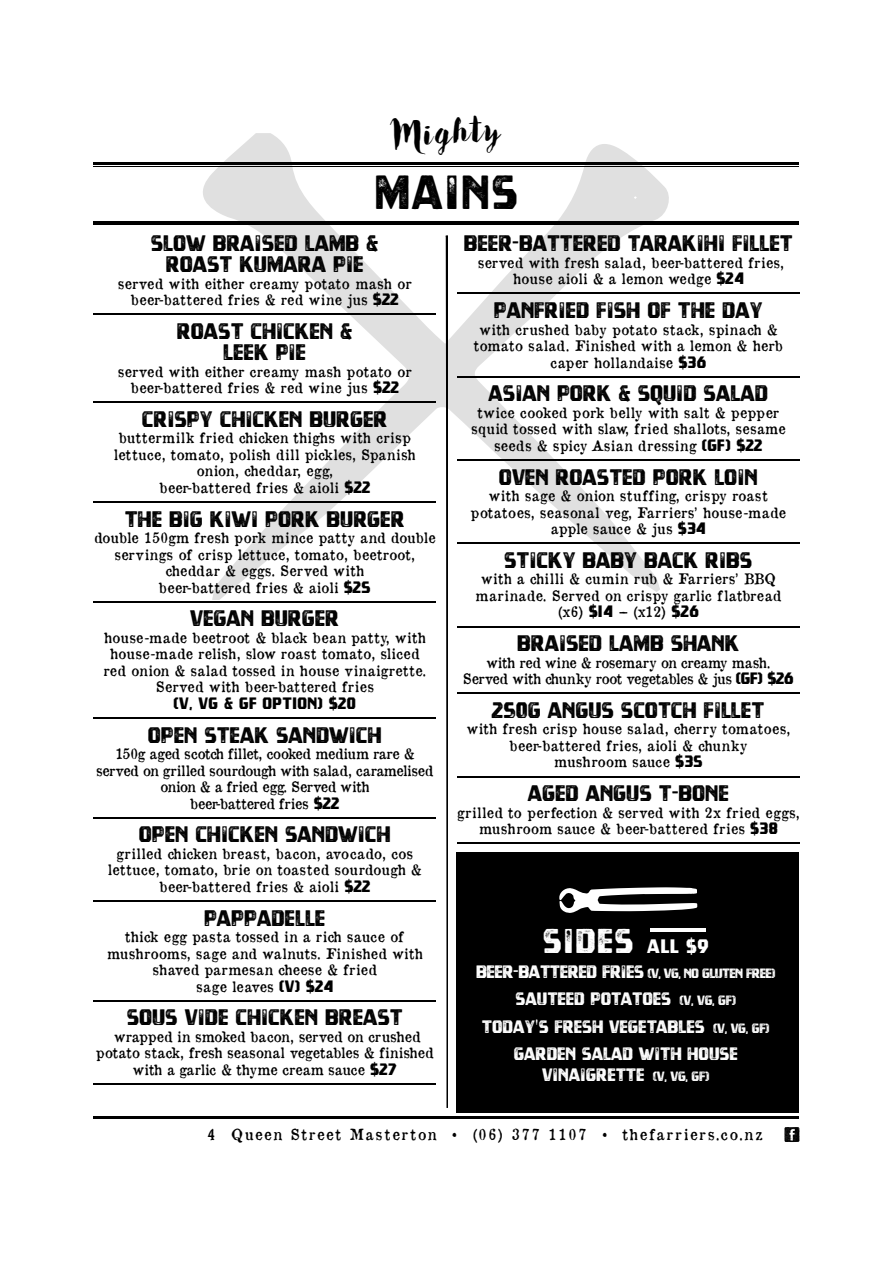
<style>
.page{position:relative;width:893px;height:1263px;background:#fff}
.page>*{position:absolute;margin:0;border:0;box-sizing:border-box;transform-origin:0 0}
.t1{font:48px "Tradesmith Stamp";letter-spacing:.04em;color:#000}
.t2{font:43.5px "Bakery";color:#000}
.t3{font:34.5px "Tradesmith Stamp";letter-spacing:.04em;color:#fff}
.t4{font:22.5px/21px "Tradesmith Stamp";color:#000;text-align:center}
.t5{font:18px/27.5px "Tradesmith Stamp";color:#fff;text-align:center}
.t6{font:16.5px "Tradesmith";letter-spacing:.025em;color:#000}
.t7{font:15px "Old Newspaper Types";letter-spacing:.1em;color:#000}
.t8{font:14.25px/16.5px "Old Newspaper Types";letter-spacing:.01em;color:#000;text-align:center}
.t9{font:14.25px/16.5px "Old Newspaper Types";letter-spacing:.03em;color:#000;text-align:center}
.t10{font:14.25px/16.5px "Old Newspaper Types";letter-spacing:-.03em;color:#000;text-align:center}
.t11{font:14.25px/16.5px "Old Newspaper Types";letter-spacing:-.01em;color:#000;text-align:center}
.t12{font:13.5px "Tradesmith Stamp";letter-spacing:-.04em;color:#fff}
.s1{font-family:"Tradesmith";font-size:16.5px}
.s2{font-family:"Tradesmith";font-size:19.5px}
.s3{font-size:18px}
.s4{font-size:13.5px}
.s5{font-family:"Old Newspaper Types"}
</style>
<div class="page">
<svg style="left:201px;top:133px;width:469px;height:467px"></svg>
<div style="left:456px;top:852px;width:343px;height:260px;background:#000"></div>
<hr style="left:94px;top:162px;width:705px;height:2px;background:#000">
<hr style="left:94px;top:166px;width:705px;height:1px;background:#000">
<hr style="left:94px;top:222px;width:705px;height:3px;background:#000">
<hr style="left:94px;top:314px;width:342px;height:1px;background:#000">
<hr style="left:94px;top:401px;width:342px;height:2px;background:#000">
<hr style="left:94px;top:501px;width:342px;height:2px;background:#000">
<hr style="left:94px;top:601px;width:342px;height:1px;background:#000">
<hr style="left:94px;top:717px;width:342px;height:2px;background:#000">
<hr style="left:94px;top:817px;width:342px;height:1px;background:#000">
<hr style="left:94px;top:900px;width:342px;height:2px;background:#000">
<hr style="left:94px;top:1000px;width:342px;height:1px;background:#000">
<hr style="left:94px;top:1083px;width:342px;height:2px;background:#000">
<hr style="left:457px;top:293px;width:342px;height:1px;background:#000">
<hr style="left:457px;top:376px;width:342px;height:1px;background:#000">
<hr style="left:457px;top:459px;width:342px;height:2px;background:#000">
<hr style="left:457px;top:542px;width:342px;height:2px;background:#000">
<hr style="left:457px;top:626px;width:342px;height:1px;background:#000">
<hr style="left:457px;top:692px;width:342px;height:2px;background:#000">
<hr style="left:457px;top:776px;width:342px;height:1px;background:#000">
<hr style="left:457px;top:842px;width:342px;height:2px;background:#000">
<svg style="left:446px;top:235px;width:2px;height:873px"></svg>
<hr style="left:94px;top:1116px;width:705px;height:1px;background:#000">
<hr style="left:94px;top:1118px;width:705px;height:1px;background:#000">
<svg style="left:559px;top:887px;width:138px;height:26px"></svg>
<svg style="left:784px;top:1127px;width:15px;height:15px"></svg>
<hr style="left:651px;top:928px;width:55px;height:3px;background:#fff">
<h2 class="t2" style="left:391px;top:107px;width:107px;rotate:-4deg">Mighty</h2>
<h1 class="t1" style="left:375px;top:169px;width:145px">MAINS</h1>
<h3 class="t4" style="left:151px;top:234px;width:229px">SLOW BRAISED LAMB &amp;<br>ROAST KUMARA PIE</h3>
<p class="t8" style="left:118px;top:275px;width:295px">served with either creamy potato mash or beer-battered fries &amp; red wine jus <span class="s1">$22</span></p>
<h3 class="t4" style="left:177px;top:321px;width:177px">ROAST CHICKEN &amp;<br>LEEK PIE</h3>
<p class="t8" style="left:118px;top:363px;width:295px">served with either creamy mash potato or beer-battered fries &amp; red wine jus <span class="s1">$22</span></p>
<h3 class="t4" style="left:142px;top:409px;width:247px">CRISPY CHICKEN BURGER</h3>
<p class="t8" style="left:114px;top:429px;width:303px">buttermilk fried chicken thighs with crisp lettuce, tomato, polish dill pickles, Spanish onion, cheddar, egg,<br>beer-battered fries &amp; aioli <span class="s1">$22</span></p>
<h3 class="t4" style="left:125px;top:509px;width:281px">THE BIG KIWI PORK BURGER</h3>
<p class="t8" style="left:94px;top:529px;width:343px">double 150gm fresh pork mince patty and double servings of crisp lettuce, tomato, beetroot, cheddar &amp; eggs. Served with<br>beer-battered fries &amp; aioli <span class="s1">$25</span></p>
<h3 class="t4" style="left:190px;top:609px;width:150px">VEGAN BURGER</h3>
<p class="t8" style="left:103px;top:629px;width:324px">house-made beetroot &amp; black bean patty, with house-made relish, slow roast tomato, sliced red onion &amp; salad tossed in house vinaigrette.<br>Served with beer-battered fries</p>
<p class="t6" style="left:174px;top:695px;width:184px">(V, VG &amp; GF OPTION) $20</p>
<h3 class="t4" style="left:148px;top:725px;width:235px">OPEN STEAK SANDWICH</h3>
<p class="t10" style="left:96px;top:745px;width:338px">150g aged scotch fillet, cooked medium rare &amp; served on grilled sourdough with salad, caramelised onion &amp; a fried egg. Served with<br>beer-battered fries <span class="s1">$22</span></p>
<h3 class="t4" style="left:139px;top:825px;width:253px">OPEN CHICKEN SANDWICH</h3>
<p class="t8" style="left:108px;top:845px;width:315px">grilled chicken breast, bacon, avocado, cos lettuce, tomato, brie on toasted sourdough &amp; beer-battered fries &amp; aioli <span class="s1">$22</span></p>
<h3 class="t4" style="left:204px;top:908px;width:123px">PAPPADELLE</h3>
<p class="t8" style="left:107px;top:928px;width:318px">thick egg pasta tossed in a rich sauce of mushrooms, sage and walnuts. Finished with shaved parmesan cheese &amp; fried<br>sage leaves <span class="s1">(V) $24</span></p>
<h3 class="t4" style="left:127px;top:1008px;width:278px">SOUS VIDE CHICKEN BREAST</h3>
<p class="t11" style="left:96px;top:1028px;width:339px">wrapped in smoked bacon, served on crushed potato stack, fresh seasonal vegetables &amp; finished with a garlic &amp; thyme cream sauce <span class="s1">$27</span></p>
<h3 class="t4" style="left:464px;top:234px;width:330px">BEER-BATTERED TARAKIHI FILLET</h3>
<p class="t8" style="left:478px;top:254px;width:307px">served with fresh salad, beer-battered fries, house aioli &amp; a lemon wedge <span class="s1">$24</span></p>
<h3 class="t4" style="left:494px;top:300px;width:270px">PANFRIED FISH OF THE DAY</h3>
<p class="t9" style="left:474px;top:321px;width:310px">with crushed baby potato stack, spinach &amp; tomato salad. Finished with a lemon &amp; herb caper hollandaise <span class="s1">$36</span></p>
<h3 class="t4" style="left:489px;top:384px;width:281px">ASIAN PORK &amp; SQUID SALAD</h3>
<p class="t8" style="left:471px;top:404px;width:316px">twice cooked pork belly with salt &amp; pepper squid tossed with slaw, fried shallots, sesame seeds &amp; spicy Asian dressing <span class="s1">(GF) $22</span></p>
<h3 class="t4" style="left:499px;top:467px;width:260px">OVEN ROASTED PORK LOIN</h3>
<p class="t9" style="left:471px;top:487px;width:317px">with sage &amp; onion stuffing, crispy roast potatoes, seasonal veg, Farriers’ house-made apple sauce &amp; jus <span class="s1">$34</span></p>
<h3 class="t4" style="left:504px;top:550px;width:250px">STICKY BABY BACK RIBS</h3>
<p class="t9" style="left:475px;top:570px;width:308px">with a chilli &amp; cumin rub &amp; Farriers’ BBQ marinade. Served on crispy garlic flatbread (x6) <span class="s1">$14</span> – (x12) <span class="s1">$26</span></p>
<h3 class="t4" style="left:517px;top:633px;width:224px">BRAISED LAMB SHANK</h3>
<p class="t10" style="left:463px;top:654px;width:332px">with red wine &amp; rosemary on creamy mash.<br>Served with chunky root vegetables &amp; jus <span class="s1">(GF) $26</span></p>
<h3 class="t4" style="left:492px;top:700px;width:273px">250G ANGUS SCOTCH FILLET</h3>
<p class="t8" style="left:466px;top:720px;width:325px">with fresh crisp house salad, cherry tomatoes, beer-battered fries, aioli &amp; chunky<br>mushroom sauce <span class="s1">$35</span></p>
<h3 class="t4" style="left:528px;top:783px;width:203px">AGED ANGUS T-BONE</h3>
<p class="t8" style="left:457px;top:804px;width:344px">grilled to perfection &amp; served with 2x fried eggs, mushroom sauce &amp; beer-battered fries <span class="s1">$38</span></p>
<h3 class="t3" style="left:543px;top:924px;width:167px">SIDES <span class="s2">ALL $9</span></h3>
<p class="t12" style="left:476px;top:966px;width:301px"><span class="s3">BEER-BATTERED FRIES</span> (V, VG, NO GLUTEN FREE)</p>
<p class="t5" style="left:482px;top:986px;width:289px">SAUTEED POTATOES <span class="s4">(V, VG, GF)<br></span>TODAY<span class="s5">'</span>S FRESH VEGETABLES <span class="s4">(V, VG, GF)<br></span>GARDEN SALAD WITH HOUSE</p>
<p class="t5" style="left:542px;top:1061px;width:169px">VINAIGRETTE <span class="s4">(V, VG, GF)</span></p>
<p class="t7" style="left:207px;top:1124px;width:557px">4 Queen Street Masterton • (06) 377 1107 • thefarriers.co.nz</p>
</div>
